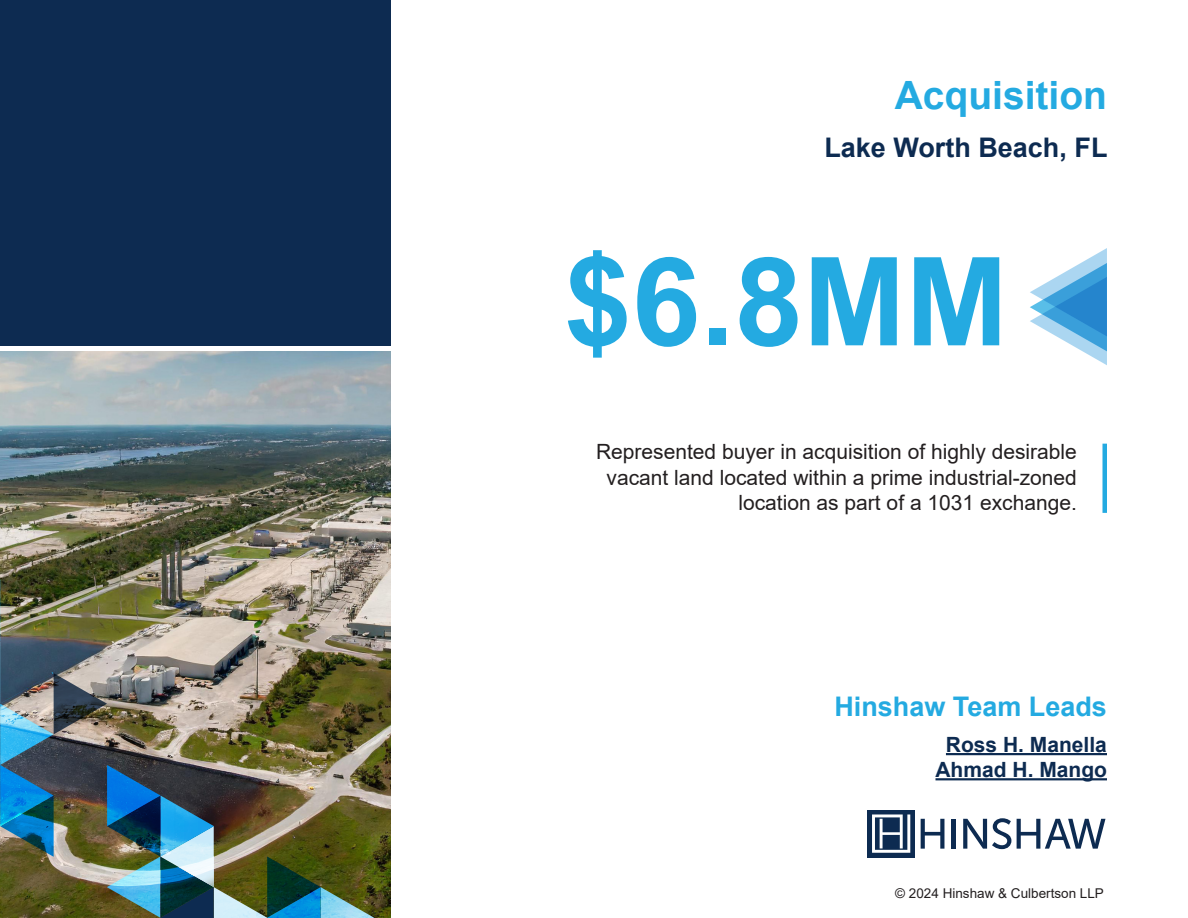
<style>
.page{position:relative;width:1188px;height:918px;background:#fff}
.page>*{position:absolute;margin:0;border:0;box-sizing:border-box;transform-origin:0 0}
.t1{font:700 123px "Arial";color:#24aae1}
.t2{font:700 39px "Arial";color:#24aae1}
.t3{font:700 27px "Arial";color:#0d2b51}
.t4{font:700 27px "Arial";color:#24aae1}
.t5{font:21px/25.2px "Arial";color:#231f20;text-align:right}
.t6{font:700 21px "Arial";color:#0d2b51}
.t7{font:13.5px "Arial";color:#231f20}
</style>
<div class="page">
<img style="left:0;top:352px;width:391px;height:566px">
<div style="left:0;top:0;width:390px;height:345px;background:#0d2b51"></div>
<img style="left:0;top:548px;width:374px;height:370px">
<svg style="left:921px;top:819px;width:23px;height:30px"></svg>
<hr style="left:952px;top:819px;width:4px;height:30px;background:#0d2b51">
<svg style="left:963px;top:818px;width:48px;height:31px"></svg>
<svg style="left:1017px;top:819px;width:89px;height:30px"></svg>
<div style="left:867px;top:810px;width:48px;height:47px;background:#0d2b51"></div>
<svg style="left:872px;top:814px;width:38px;height:39px"></svg>
<div style="left:1102px;top:444px;width:5px;height:69px;background:#24aae1"></div>
<svg style="left:1030px;top:248px;width:77px;height:117px"></svg>
<hr style="left:946px;top:753px;width:161px;height:2px;background:#0d2b51">
<hr style="left:936px;top:778px;width:171px;height:2px;background:#0d2b51">
<p class="t2" style="left:895px;top:68px;width:214px">Acquisition</p>
<p class="t3" style="left:824px;top:128px;width:285px">Lake Worth Beach, FL</p>
<p class="t1" style="left:564px;top:215px;width:446px">$6.8MM</p>
<p class="t5" style="left:596px;top:439px;width:482px">Represented buyer in acquisition of highly desirable vacant land located within a prime industrial-zoned location as part of a 1031 exchange.</p>
<p class="t4" style="left:834px;top:687px;width:274px">Hinshaw Team Leads</p>
<p class="t6" style="left:946px;top:730px;width:163px">Ross H. Manella</p>
<p class="t6" style="left:936px;top:755px;width:173px">Ahmad H. Mango</p>
<p class="t7" style="left:895px;top:884px;width:210px">© 2024 Hinshaw &amp; Culbertson LLP</p>
</div>
